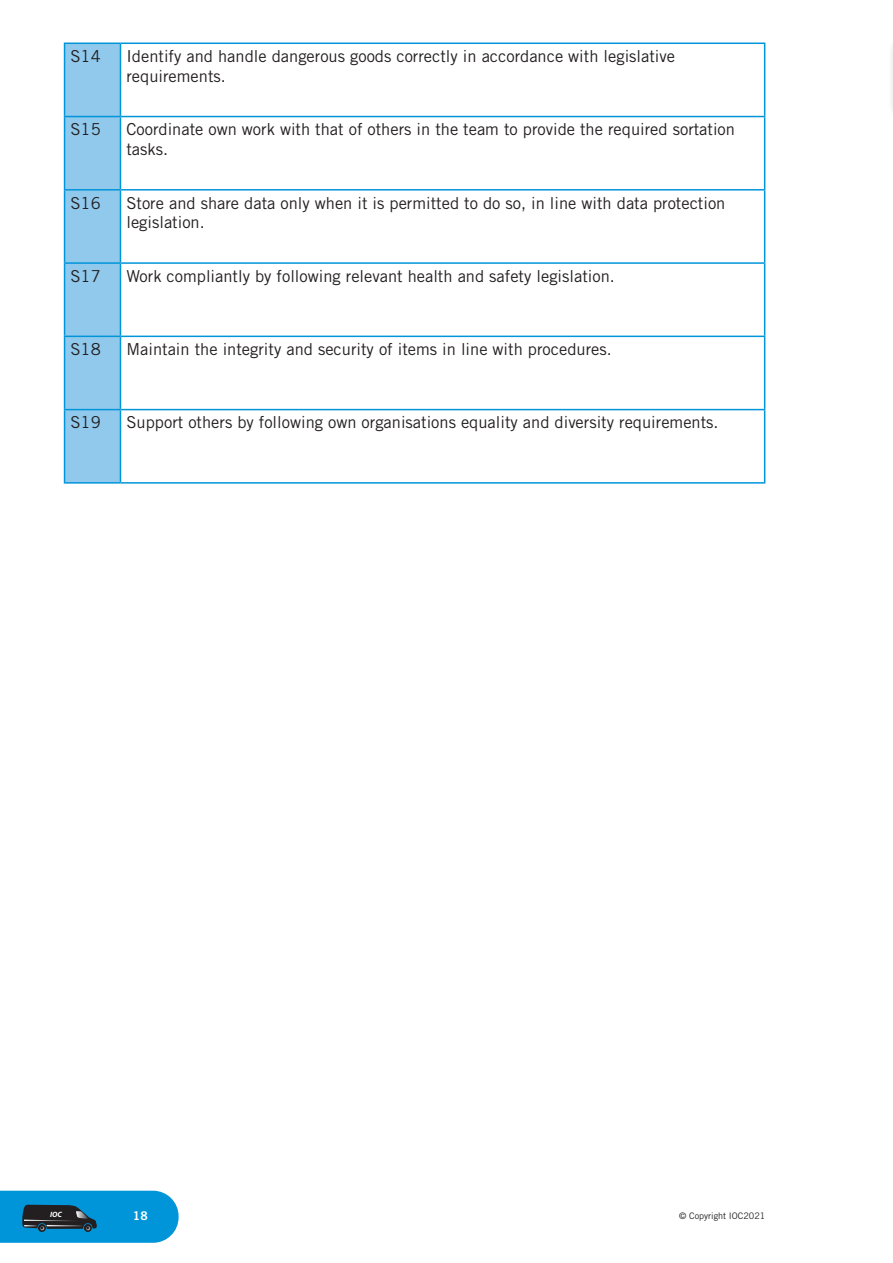
<style>
.page{position:relative;width:893px;height:1263px;background:#fff}
.page>*{position:absolute;margin:0;border:0;box-sizing:border-box;transform-origin:0 0}
.t1{font:16.5px/19.8px "Trade Gothic";color:#231f20}
.t2{font:12px "Trade Gothic Bold Two";color:#fff}
.t3{font:9px "Trade Gothic";color:#231f20}
.t4{font:italic 700 7.65px "Myriad Pro";color:#fff}
</style>
<div class="page">
<div style="left:888px;top:37px;width:5px;height:82px;background:#f9f9f9"></div>
<svg style="left:65px;top:44px;width:55px;height:438px;background:#8cc7ec"></svg>
<hr style="left:64px;top:43px;width:56px;height:1px;background:#0095d9">
<hr style="left:64px;top:44px;width:1px;height:72px;background:#0095d9">
<hr style="left:120px;top:43px;width:645px;height:1px;background:#0095d9">
<hr style="left:120px;top:44px;width:1px;height:72px;background:#0095d9">
<hr style="left:764px;top:44px;width:1px;height:72px;background:#0095d9">
<hr style="left:64px;top:116px;width:56px;height:1px;background:#0095d9">
<hr style="left:64px;top:117px;width:1px;height:72px;background:#0095d9">
<hr style="left:120px;top:116px;width:645px;height:1px;background:#0095d9">
<hr style="left:120px;top:117px;width:1px;height:72px;background:#0095d9">
<hr style="left:764px;top:117px;width:1px;height:72px;background:#0095d9">
<hr style="left:64px;top:189px;width:56px;height:2px;background:#0095d9">
<hr style="left:64px;top:191px;width:1px;height:71px;background:#0095d9">
<hr style="left:120px;top:189px;width:645px;height:2px;background:#0095d9">
<hr style="left:120px;top:191px;width:1px;height:71px;background:#0095d9">
<hr style="left:764px;top:191px;width:1px;height:71px;background:#0095d9">
<hr style="left:64px;top:262px;width:56px;height:2px;background:#0095d9">
<hr style="left:64px;top:264px;width:1px;height:72px;background:#0095d9">
<hr style="left:120px;top:262px;width:645px;height:2px;background:#0095d9">
<hr style="left:120px;top:264px;width:1px;height:72px;background:#0095d9">
<hr style="left:764px;top:264px;width:1px;height:72px;background:#0095d9">
<hr style="left:64px;top:336px;width:56px;height:1px;background:#0095d9">
<hr style="left:64px;top:337px;width:1px;height:72px;background:#0095d9">
<hr style="left:120px;top:336px;width:645px;height:1px;background:#0095d9">
<hr style="left:120px;top:337px;width:1px;height:72px;background:#0095d9">
<hr style="left:764px;top:337px;width:1px;height:72px;background:#0095d9">
<hr style="left:64px;top:409px;width:56px;height:1px;background:#0095d9">
<hr style="left:64px;top:410px;width:1px;height:72px;background:#0095d9">
<hr style="left:120px;top:409px;width:645px;height:1px;background:#0095d9">
<hr style="left:120px;top:410px;width:1px;height:72px;background:#0095d9">
<hr style="left:764px;top:410px;width:1px;height:72px;background:#0095d9">
<hr style="left:64px;top:482px;width:56px;height:2px;background:#0095d9">
<hr style="left:120px;top:482px;width:645px;height:2px;background:#0095d9">
<svg style="left:0;top:1191px;width:179px;height:52px;background:#1187be"></svg>
<p class="t1" style="left:71px;top:46px;width:32px">S14</p>
<p class="t1" style="left:126px;top:46px;width:550px">Identify and handle dangerous goods correctly in accordance with legislative requirements.</p>
<p class="t1" style="left:71px;top:119px;width:32px">S15</p>
<p class="t1" style="left:126px;top:119px;width:610px">Coordinate own work with that of others in the team to provide the required sortation tasks.</p>
<p class="t1" style="left:71px;top:193px;width:32px">S16</p>
<p class="t1" style="left:126px;top:193px;width:600px">Store and share data only when it is permitted to do so, in line with data protection legislation.</p>
<p class="t1" style="left:71px;top:266px;width:32px">S17</p>
<p class="t1" style="left:126px;top:266px;width:490px">Work compliantly by following relevant health and safety legislation.</p>
<p class="t1" style="left:71px;top:339px;width:32px">S18</p>
<p class="t1" style="left:126px;top:339px;width:487px">Maintain the integrity and security of items in line with procedures.</p>
<p class="t1" style="left:71px;top:412px;width:32px">S19</p>
<p class="t1" style="left:126px;top:412px;width:594px">Support others by following own organisations equality and diversity requirements.</p>
<p class="t4" style="left:50px;top:1209px;width:13px">IOC</p>
<p class="t2" style="left:133px;top:1208px;width:17px">18</p>
<p class="t3" style="left:679px;top:1210px;width:88px">© Copyright IOC2021</p>
</div>
